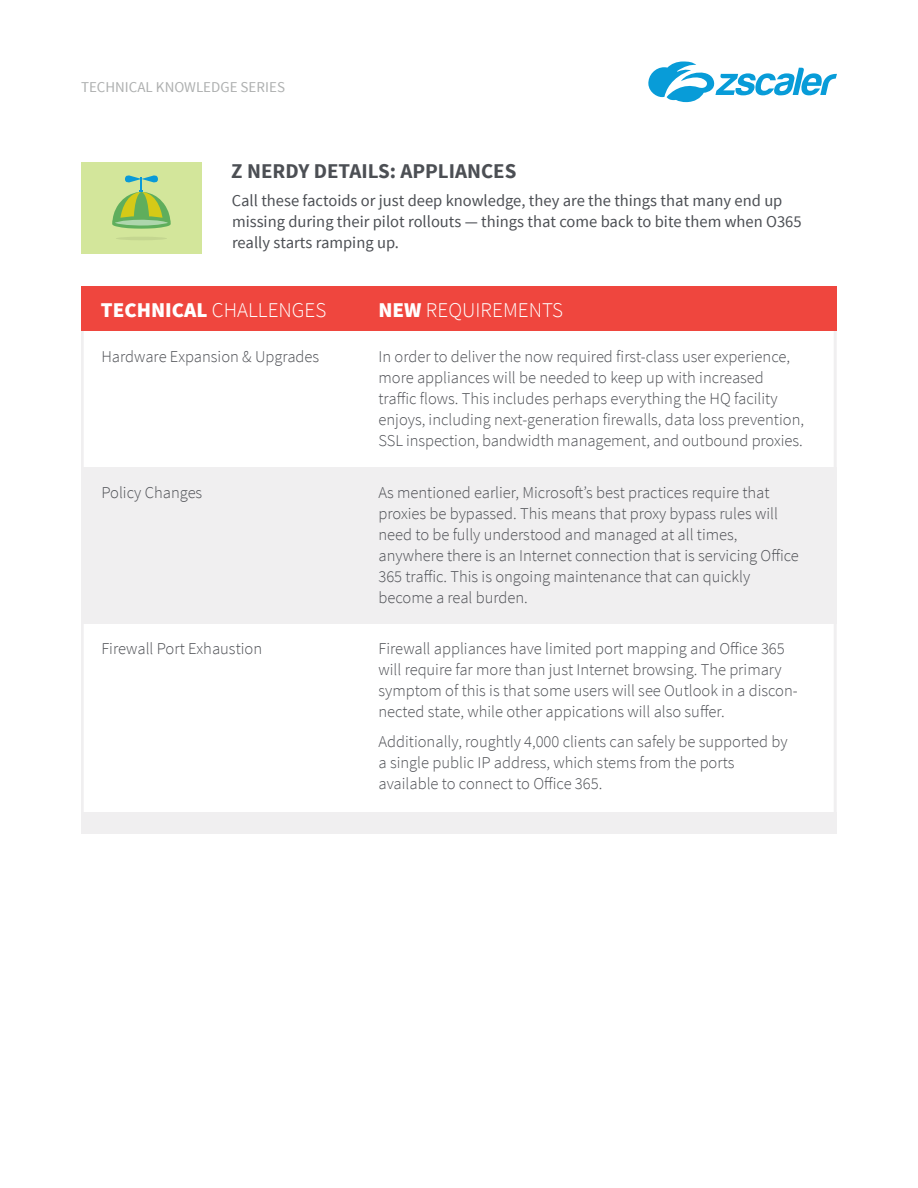
<style>
.page{position:relative;width:918px;height:1188px;background:#fff}
.page>*{position:absolute;margin:0;border:0;box-sizing:border-box;transform-origin:0 0}
.t1{font:300 21px "Source Sans Pro";color:#fff}
.t2{font:700 21px "Source Sans Pro";color:#4c4f54}
.t3{font:300 16.5px/21px "Source Sans Pro";color:#4d4f54}
.t4{font:16.5px/21px "Source Sans Pro";color:#4c4f54}
.t5{font:15px "Source Sans Pro";color:#aeb0b0}
.s1{font-weight:900}
</style>
<div class="page">
<svg style="left:648px;top:62px;width:189px;height:40px"></svg>
<div style="left:81px;top:467px;width:756px;height:157px;background:#f0eff0"></div>
<div style="left:81px;top:287px;width:756px;height:44px;background:#ef463e"></div>
<div style="left:81px;top:813px;width:756px;height:21px;background:#f0eff0"></div>
<div style="left:81px;top:162px;width:121px;height:92px;background:#d3e69b"></div>
<hr style="left:116px;top:237px;width:51px;height:3px;background:#a6a8ab;border-radius:50%">
<svg style="left:112px;top:175px;width:59px;height:54px"></svg>
<p class="t5" style="left:81px;top:77px;width:206px">TECHNICAL KNOWLEDGE SERIES</p>
<p class="t2" style="left:231px;top:157px;width:287px">Z NERDY DETAILS: APPLIANCES</p>
<p class="t4" style="left:232px;top:190px;width:571px">Call these factoids or just deep knowledge, they are the things that many end up missing during their pilot rollouts — things that come back to bite them when O365 really starts ramping up.</p>
<p class="t1" style="left:101px;top:297px;width:227px"><span class="s1">TECHNICAL</span> CHALLENGES</p>
<p class="t1" style="left:379px;top:297px;width:186px"><span class="s1">NEW</span> REQUIREMENTS</p>
<p class="t3" style="left:101px;top:346px;width:219px">Hardware Expansion &amp; Upgrades</p>
<p class="t3" style="left:378px;top:346px;width:427px">In order to deliver the now required first-class user experience, more appliances will be needed to keep up with increased traffic flows. This includes perhaps everything the HQ facility enjoys, including next-generation firewalls, data loss prevention, SSL inspection, bandwidth management, and outbound proxies.</p>
<p class="t3" style="left:101px;top:482px;width:102px">Policy Changes</p>
<p class="t3" style="left:378px;top:482px;width:422px">As mentioned earlier, Microsoft’s best practices require that proxies be bypassed. This means that proxy bypass rules will need to be fully understood and managed at all times, anywhere there is an Internet connection that is servicing Office 365 traffic. This is ongoing maintenance that can quickly become a real burden.</p>
<p class="t3" style="left:101px;top:639px;width:162px">Firewall Port Exhaustion</p>
<p class="t3" style="left:378px;top:638px;width:421px">Firewall appliances have limited port mapping and Office 365 will require far more than just Internet browsing. The primary symptom of this is that some users will see Outlook in a discon&shy;nected state, while other appications will also suffer.</p>
<p class="t3" style="left:378px;top:732px;width:411px">Additionally, roughtly 4,000 clients can safely be supported by a single public IP address, which stems from the ports available to connect to Office 365.</p>
</div>
